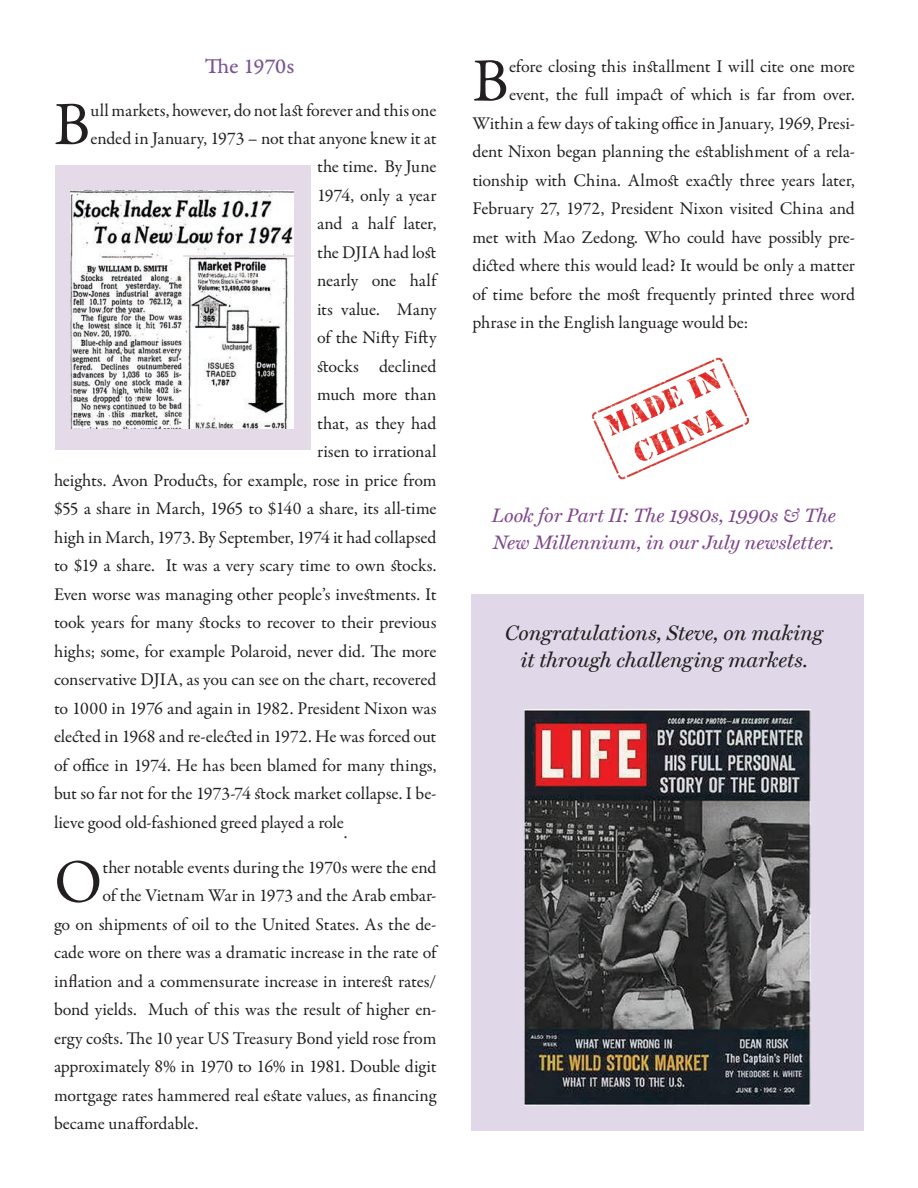
<style>
.page{position:relative;width:918px;height:1188px;background:#fff}
.page>*{position:absolute;margin:0;border:0;box-sizing:border-box;transform-origin:0 0}
.t1{font:61.95px "Garamond Premr Pro";color:#231f20}
.t2{font:22.5px "Garamond Premr Pro Capt";color:#7c5693}
.t3{font:italic 21px/27px "Miller Text";color:#231f20;text-align:center}
.t4{font:italic 19.5px/27px "Miller Text";letter-spacing:-.005em;color:#7e478b}
.t5{font:18px "Garamond Premr Pro";letter-spacing:-.005em;color:#231f20}
</style>
<div class="page">
<div style="left:56px;top:166px;width:255px;height:284px;background:#e5dae8"></div>
<img style="left:70px;top:190px;width:223px;height:238px">
<img style="left:591px;top:357px;width:159px;height:123px">
<div style="left:472px;top:594px;width:392px;height:537px;background:#e0d8e8"></div>
<img style="left:524px;top:710px;width:286px;height:396px">
<p class="t2" style="left:205px;top:53px;width:91px">The 1970s</p>
<h1 class="t1" style="left:54px;top:87px;width:38px">B</h1>
<p class="t5" style="left:91px;top:99px;width:347px">ull markets, however, do not last forever and this one</p>
<p class="t5" style="left:91px;top:127px;width:348px">ended in January, 1973 – not that anyone knew it at</p>
<p class="t5" style="left:317px;top:156px;width:121px">the time. By June</p>
<p class="t5" style="left:317px;top:184px;width:121px">1974, only a year</p>
<p class="t5" style="left:317px;top:213px;width:121px">and a half later,</p>
<p class="t5" style="left:317px;top:241px;width:121px">the DJIA had lost</p>
<p class="t5" style="left:317px;top:270px;width:121px">nearly one half</p>
<p class="t5" style="left:317px;top:298px;width:121px">its value. Many</p>
<p class="t5" style="left:317px;top:327px;width:121px">of the Nifty Fifty</p>
<p class="t5" style="left:317px;top:355px;width:121px">stocks declined</p>
<p class="t5" style="left:317px;top:384px;width:121px">much more than</p>
<p class="t5" style="left:317px;top:412px;width:121px">that, as they had</p>
<p class="t5" style="left:317px;top:441px;width:121px">risen to irrational</p>
<p class="t5" style="left:54px;top:469px;width:384px">heights. Avon Products, for example, rose in price from</p>
<p class="t5" style="left:54px;top:498px;width:384px">$55 a share in March, 1965 to $140 a share, its all-time</p>
<p class="t5" style="left:54px;top:526px;width:384px">high in March, 1973. By September, 1974 it had collapsed</p>
<p class="t5" style="left:54px;top:555px;width:384px">to $19 a share. It was a very scary time to own stocks.</p>
<p class="t5" style="left:54px;top:583px;width:384px">Even worse was managing other people’s investments. It</p>
<p class="t5" style="left:54px;top:612px;width:384px">took years for many stocks to recover to their previous</p>
<p class="t5" style="left:54px;top:640px;width:384px">highs; some, for example Polaroid, never did. The more</p>
<p class="t5" style="left:54px;top:669px;width:384px">conservative DJIA, as you can see on the chart, recovered</p>
<p class="t5" style="left:54px;top:697px;width:384px">to 1000 in 1976 and again in 1982. President Nixon was</p>
<p class="t5" style="left:54px;top:726px;width:384px">elected in 1968 and re-elected in 1972. He was forced out</p>
<p class="t5" style="left:54px;top:754px;width:384px">of office in 1974. He has been blamed for many things,</p>
<p class="t5" style="left:54px;top:783px;width:384px">but so far not for the 1973-74 stock market collapse. I be-</p>
<p class="t5" style="left:54px;top:811px;width:291px">lieve good old-fashioned greed played a role</p>
<p class="t5" style="left:344px;top:822px;width:5px">.</p>
<h1 class="t1" style="left:54px;top:845px;width:50px">O</h1>
<p class="t5" style="left:102px;top:856px;width:336px">ther notable events during the 1970s were the end</p>
<p class="t5" style="left:102px;top:885px;width:336px">of the Vietnam War in 1973 and the Arab embar-</p>
<p class="t5" style="left:54px;top:913px;width:384px">go on shipments of oil to the United States. As the de-</p>
<p class="t5" style="left:54px;top:942px;width:384px">cade wore on there was a dramatic increase in the rate of</p>
<p class="t5" style="left:54px;top:970px;width:384px">inflation and a commensurate increase in interest rates/</p>
<p class="t5" style="left:54px;top:999px;width:384px">bond yields. Much of this was the result of higher en-</p>
<p class="t5" style="left:54px;top:1027px;width:384px">ergy costs. The 10 year US Treasury Bond yield rose from</p>
<p class="t5" style="left:54px;top:1056px;width:384px">approximately 8% in 1970 to 16% in 1981. Double digit</p>
<p class="t5" style="left:54px;top:1084px;width:384px">mortgage rates hammered real estate values, as financing</p>
<p class="t5" style="left:54px;top:1113px;width:146px">became unaffordable.</p>
<h1 class="t1" style="left:472px;top:44px;width:38px">B</h1>
<p class="t5" style="left:509px;top:55px;width:348px">efore closing this installment I will cite one more</p>
<p class="t5" style="left:509px;top:84px;width:348px">event, the full impact of which is far from over.</p>
<p class="t5" style="left:473px;top:112px;width:384px">Within a few days of taking office in January, 1969, Presi-</p>
<p class="t5" style="left:473px;top:141px;width:384px">dent Nixon began planning the establishment of a rela-</p>
<p class="t5" style="left:473px;top:169px;width:384px">tionship with China. Almost exactly three years later,</p>
<p class="t5" style="left:473px;top:198px;width:384px">February 27, 1972, President Nixon visited China and</p>
<p class="t5" style="left:473px;top:226px;width:384px">met with Mao Zedong. Who could have possibly pre-</p>
<p class="t5" style="left:473px;top:255px;width:384px">dicted where this would lead? It would be only a matter</p>
<p class="t5" style="left:473px;top:283px;width:384px">of time before the most frequently printed three word</p>
<p class="t5" style="left:473px;top:312px;width:277px">phrase in the English language would be:</p>
<p class="t4" style="left:492px;top:502px;width:345px">Look for Part II: The 1980s, 1990s &amp; The<br>New Millennium, in our July newsletter.</p>
<p class="t3" style="left:505px;top:619px;width:320px">Congratulations, Steve, on making it through challenging markets.</p>
</div>
